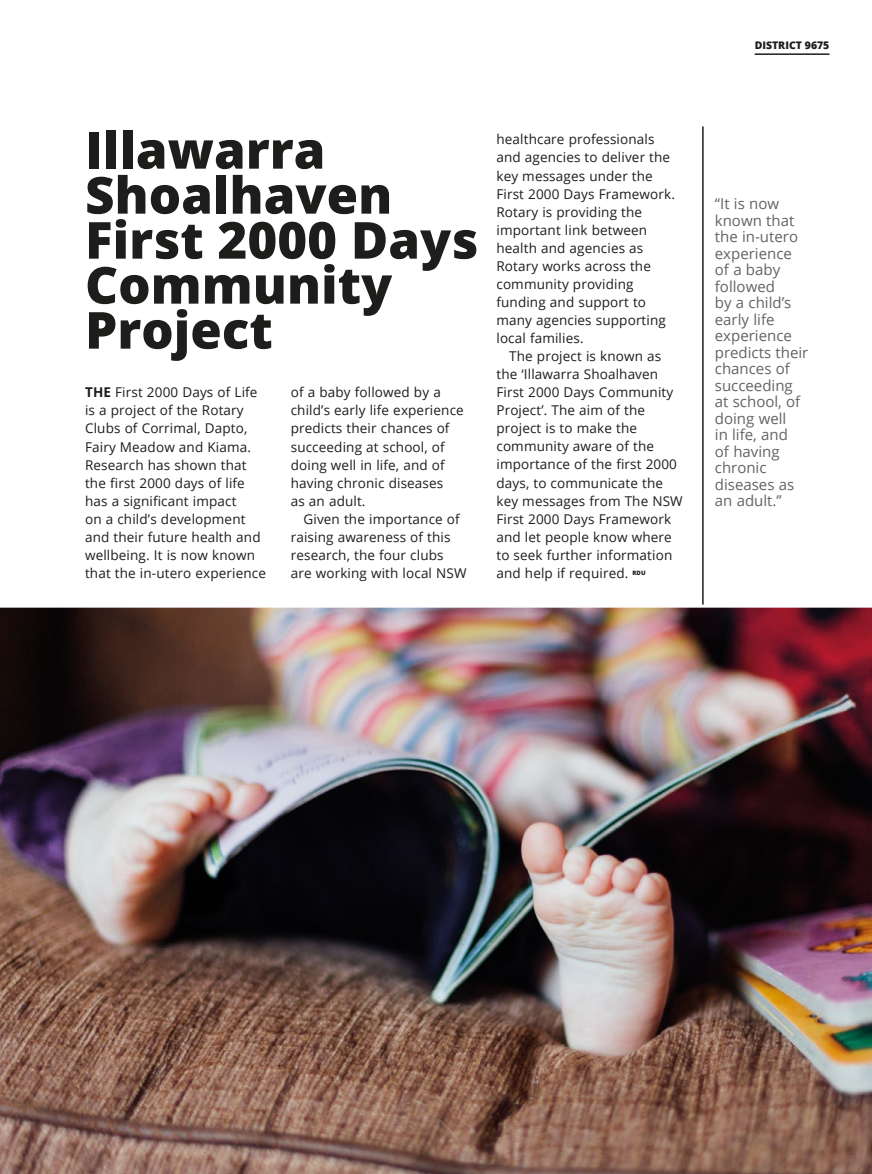
<style>
.page{position:relative;width:872px;height:1174px;background:#fff}
.page>*{position:absolute;margin:0;border:0;box-sizing:border-box;transform-origin:0 0}
.t1{font:800 51px/45px "Open Sans";color:#1d1d1b}
.t2{font:15px/16.5px "Open Sans";color:#646363}
.t3{font:13.5px/18px "Open Sans";letter-spacing:.01em;color:#1d1d1b}
.t4{font:800 10.5px "Open Sans";color:#1d1d1b}
.t5{font:800 6px "Open Sans";color:#1d1d1b}
.s1{font-weight:700}
</style>
<div class="page">
<hr style="left:754px;top:53px;width:75px;height:2px;background:#1d1d1b">
<hr style="left:702px;top:126px;width:1px;height:975px;background:#1d1d1b">
<img style="left:0;top:603px;width:872px;height:571px">
<h1 class="t1" style="left:85px;top:125px;width:395px">Illawarra<br>Shoalhaven<br>First 2000 Days<br>Community<br>Project</h1>
<p class="t3" style="left:85px;top:383px;width:182px"><span class="s1">THE</span> First 2000 Days of Life is a project of the Rotary<br>Clubs of Corrimal, Dapto,<br>Fairy Meadow and Kiama.<br>Research has shown that the first 2000 days of life has a significant impact<br>on a child’s development and their future health and wellbeing. It is now known that the in-utero experience</p>
<p class="t3" style="left:291px;top:383px;width:174px">of a baby followed by a child’s early life experience predicts their chances of succeeding at school, of doing well in life, and of having chronic diseases<br>as an adult.</p>
<p class="t3" style="left:291px;top:509px;width:177px;text-indent:13px">Given the importance of raising awareness of this research, the four clubs are working with local NSW</p>
<p class="t3" style="left:496px;top:130px;width:180px">healthcare professionals and agencies to deliver the key messages under the<br>First 2000 Days Framework.<br>Rotary is providing the important link between health and agencies as<br>Rotary works across the community providing funding and support to many agencies supporting local families.</p>
<p class="t3" style="left:496px;top:347px;width:188px;text-indent:13px">The project is known as the ‘Illawarra Shoalhaven<br>First 2000 Days Community<br>Project’. The aim of the project is to make the community aware of the importance of the first 2000 days, to communicate the key messages from The NSW<br>First 2000 Days Framework and let people know where to seek further information and help if required.</p>
<p class="t5" style="left:632px;top:568px;width:15px">RDU</p>
<p class="t4" style="left:754px;top:37px;width:76px">DISTRICT 9675</p>
<p class="t2" style="left:715px;top:195px;width:95px">“It is now known that the in-utero experience of a baby followed<br>by a child’s early life experience predicts their chances of succeeding at school, of doing well<br>in life, and<br>of having chronic diseases as an adult.”</p>
</div>
